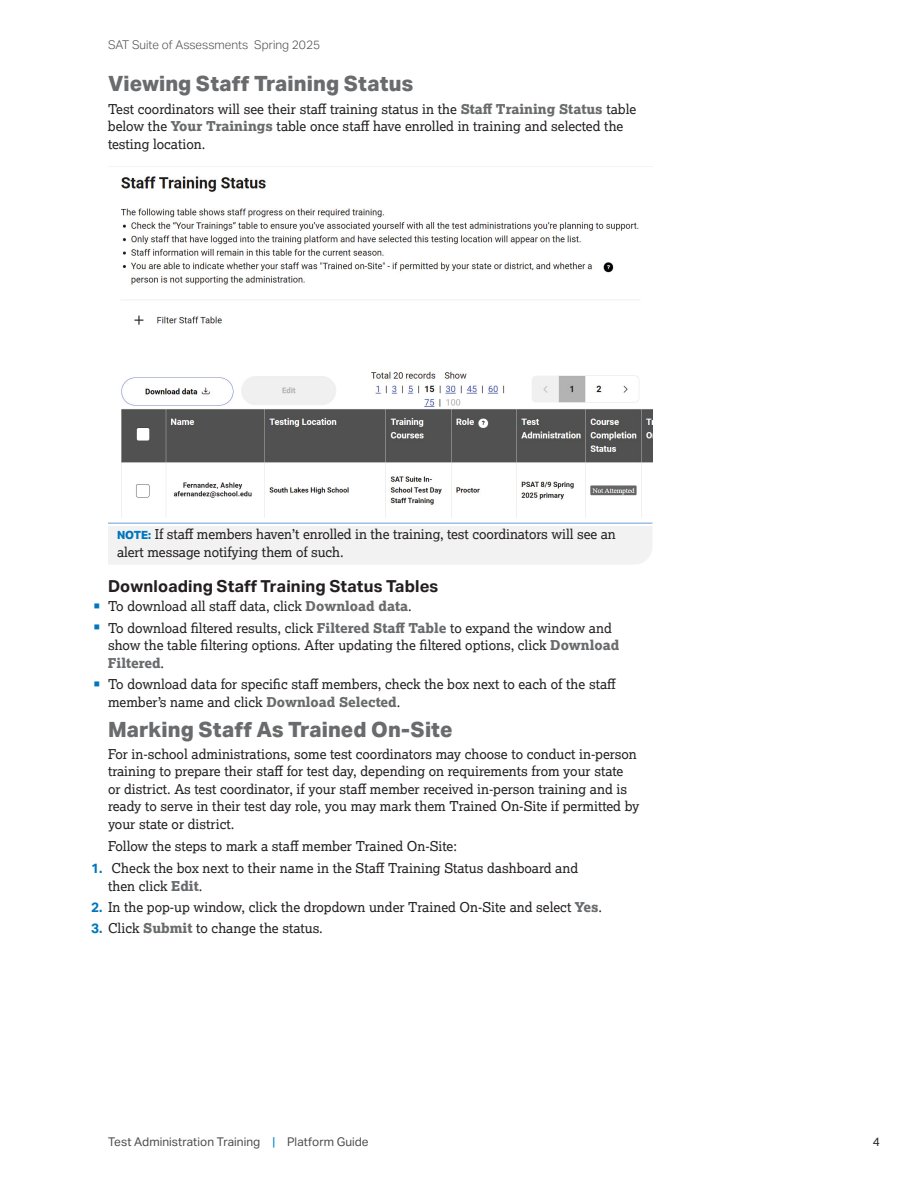
<style>
.page{position:relative;width:918px;height:1188px;background:#fff}
.page>*{position:absolute;margin:0;border:0;box-sizing:border-box;transform-origin:0 0}
.C_Head{font:800 21px "Aktiv Grotesk";letter-spacing:.01em;color:#696b6d}
.t1{font:700 16.5px "Aktiv Grotesk";letter-spacing:.01em;color:#231f20}
.Body_Txt{font:13.5px/17.5px "Lexia";color:#231f20}
.New_Note{font:13.5px/17.5px "Lexia";letter-spacing:-.005em;color:#231f20}
.t2{font:12px "Aktiv Grotesk";color:#4d4d4f}
.t3{font:300 12px "Aktiv Grotesk";color:#4d4d4f}
.t4{font:12px "Aktiv Grotesk";color:#231f20}
.s1{font-weight:800;color:#696b6d}
.s2{font-family:"Aktiv Grotesk";font-weight:800;font-size:11.25px;color:#0076bc}
.s3{font-family:"Aktiv Grotesk";font-weight:700;color:#0076bc}
.s4{color:#0083c4}
</style>
<div class="page">
<div style="left:108px;top:526px;width:544px;height:38px;background:#f2f2f3"></div>
<hr style="left:108px;top:523px;width:544px;height:1px;background:#7dabd9">
<img style="left:108px;top:166px;width:545px;height:351px">
<p class="t3" style="left:108px;top:38px;width:214px">SAT Suite of Assessments Spring 2025</p>
<h3 class="C_Head" style="left:108px;top:72px;width:307px">Viewing Staff Training Status</h3>
<p class="Body_Txt" style="left:108px;top:100px;width:530px">Test coordinators will see their staff training status in the <span class="s1">Staff Training Status</span> table below the <span class="s1">Your Trainings</span> table once staff have enrolled in training and selected the testing location.</p>
<p class="New_Note" style="left:117px;top:525px;width:500px"><span class="s2">NOTE:</span> If staff members haven’t enrolled in the training, test coordinators will see an alert message notifying them of such.</p>
<p class="t1" style="left:108px;top:577px;width:332px">Downloading Staff Training Status Tables</p>
<p class="Body_Txt" style="left:108px;top:597px;width:305px">To download all staff data, click <span class="s1">Download data</span>.</p>
<p class="Body_Txt" style="left:108px;top:619px;width:513px">To download filtered results, click <span class="s1">Filtered Staff Table</span> to expand the window and show the table filtering options. After updating the filtered options, click <span class="s1">Download<br>Filtered</span>.</p>
<p class="Body_Txt" style="left:108px;top:675px;width:510px">To download data for specific staff members, check the box next to each of the staff member’s name and click <span class="s1">Download Selected</span>.</p>
<h3 class="C_Head" style="left:108px;top:717px;width:346px">Marking Staff As Trained On-Site</h3>
<p class="Body_Txt" style="left:108px;top:745px;width:533px">For in-school administrations, some test coordinators may choose to conduct in-person training to prepare their staff for test day, depending on requirements from your state<br>or district. As test coordinator, if your staff member received in-person training and is ready to serve in their test day role, you may mark them Trained On-Site if permitted by your state or district.</p>
<p class="Body_Txt" style="left:108px;top:837px;width:351px">Follow the steps to mark a staff member Trained On-Site:</p>
<p class="Body_Txt" style="left:108px;top:859px;width:472px;text-indent:-17px"><span class="s3">1.</span> Check the box next to their name in the Staff Training Status dashboard and then click <span class="s1">Edit</span>.</p>
<p class="Body_Txt" style="left:91px;top:898px;width:512px"><span class="s3">2.</span> In the pop-up window, click the dropdown under Trained On-Site and select <span class="s1">Yes</span>.</p>
<p class="Body_Txt" style="left:91px;top:919px;width:233px"><span class="s3">3.</span> Click <span class="s1">Submit</span> to change the status.</p>
<p class="t2" style="left:108px;top:1135px;width:262px">Test Administration Training <span class="s4">|</span> Platform Guide</p>
<p class="t4" style="left:873px;top:1135px;width:9px">4</p>
</div>
